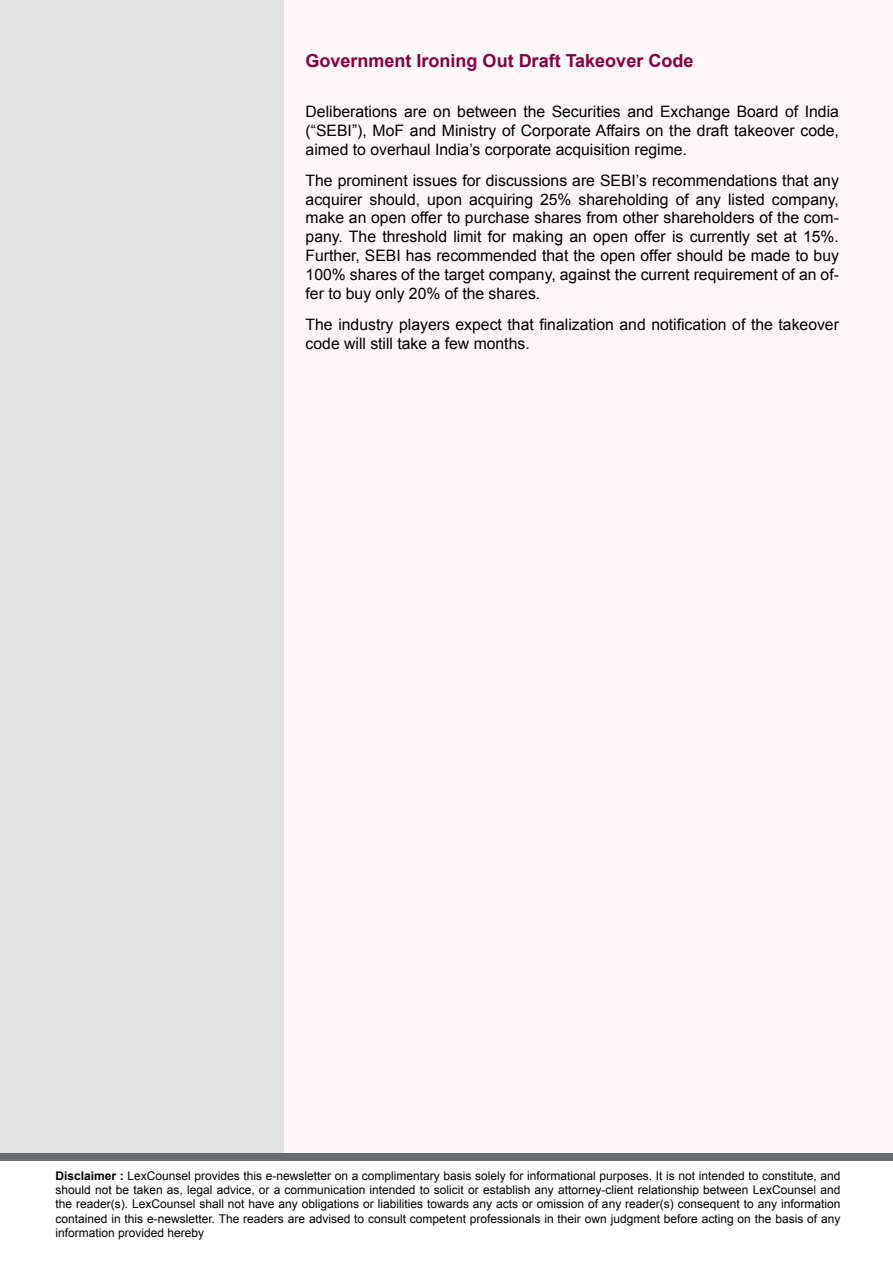
<style>
.page{position:relative;width:893px;height:1263px;background:#fff}
.page>*{position:absolute;margin:0;border:0;box-sizing:border-box;transform-origin:0 0}
.head{font:700 18px "Arial";color:#860040}
.body{font:15.75px/18.9px "Arial";color:#000;text-align:justify}
.t1{font:12px/14.4px "Arial";color:#000;text-align:justify}
.s1{font-weight:700}
</style>
<div class="page">
<div style="left:0;top:0;width:893px;height:1156px;background:#fcf6f8"></div>
<div style="left:0;top:0;width:283px;height:1153px;background:#e1e1e1"></div>
<div style="left:0;top:1153px;width:893px;height:8px;background:#696c70"></div>
<p class="head" style="left:306px;top:49px;width:389px">Government Ironing Out Draft Takeover Code</p>
<p class="body" style="left:306px;top:102px;width:535px">Deliberations are on between the Securities and Exchange Board of India (“SEBI”), MoF and Ministry of Corporate Affairs on the draft takeover code, aimed to overhaul India’s corporate acquisition regime.</p>
<p class="body" style="left:306px;top:171px;width:535px">The prominent issues for discussions are SEBI’s recommendations that any acquirer should, upon acquiring 25% shareholding of any listed company, make an open offer to purchase shares from other shareholders of the com&shy;pany. The threshold limit for making an open offer is currently set at 15%.<br>Further, SEBI has recommended that the open offer should be made to buy 100% shares of the target company, against the current requirement of an of&shy;fer to buy only 20% of the shares.</p>
<p class="body" style="left:306px;top:315px;width:535px">The industry players expect that finalization and notification of the takeover code will still take a few months.</p>
<p class="t1" style="left:55px;top:1168px;width:786px"><span class="s1">Disclaimer :</span> LexCounsel provides this e-newsletter on a complimentary basis solely for informational purposes. It is not intended to constitute, and should not be taken as, legal advice, or a communication intended to solicit or establish any attorney-client relationship between LexCounsel and the reader(s). LexCounsel shall not have any obligations or liabilities towards any acts or omission of any reader(s) consequent to any information contained in this e-newsletter. The readers are advised to consult competent professionals in their own judgment before acting on the basis of any information provided hereby</p>
</div>
